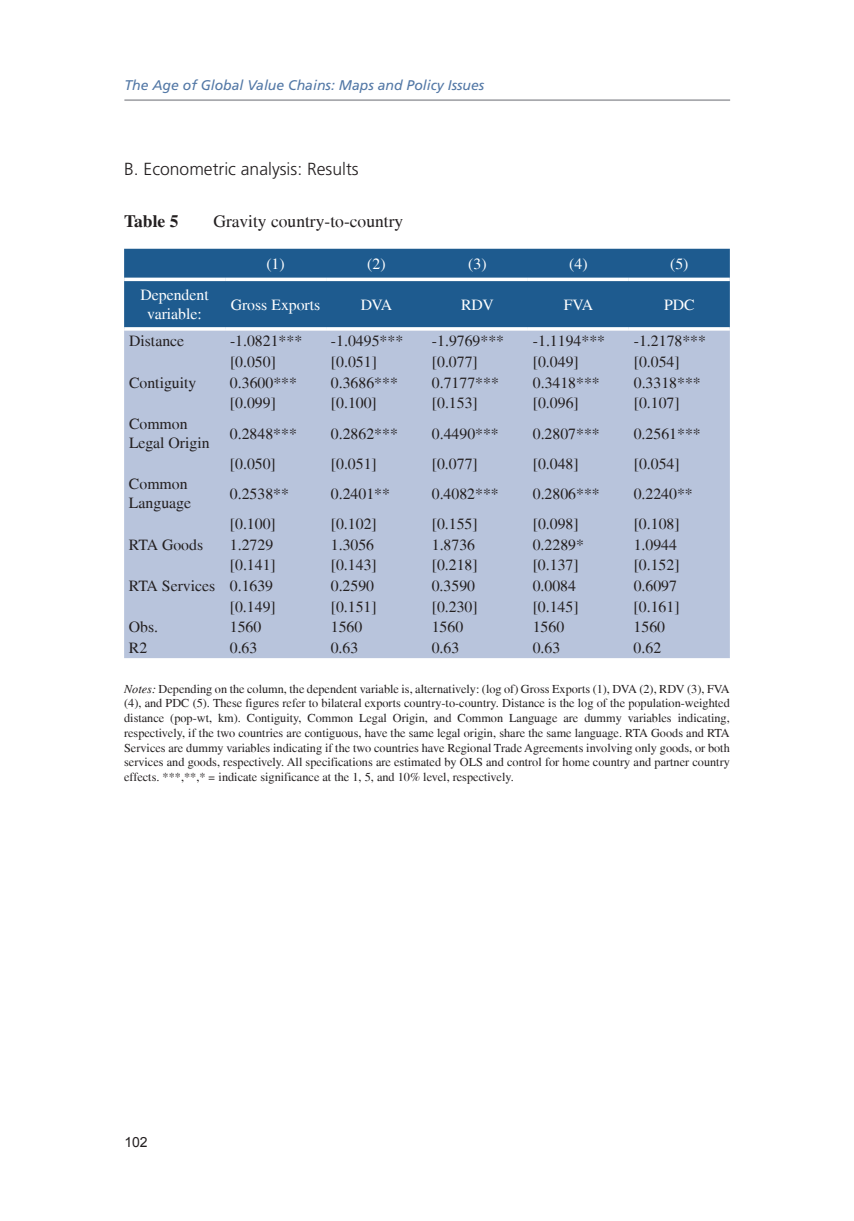
<style>
.page{position:relative;width:854px;height:1221px;background:#fff}
.page>*{position:absolute;margin:0;border:0;box-sizing:border-box;transform-origin:0 0}
.t1{font:300 17.5px "Frutiger LT";color:#231f20}
.t2{font:17.5px "Times LT";color:#231f20}
.t3{font:700 17.5px "Times LT";color:#231f20}
.t4{font:15.75px/18.9px "Times LT";color:#231f20}
.t5{font:15.75px/18.9px "Times LT";color:#fff;text-align:center}
.t6{font:italic 14px "Frutiger LT";color:#5378a6}
.t7{font:14px "Arial";color:#231f20}
.t8{font:12.25px/14.7px "Times LT";color:#231f20;text-align:justify}
.s1{font-style:italic}
</style>
<div class="page">
<hr style="left:124px;top:99px;width:605px;height:2px;background:#a8a9ad">
<div style="left:124px;top:249px;width:605px;height:78px;background:#1e5b8f"></div>
<div style="left:124px;top:330px;width:605px;height:328px;background:#b8c4dc"></div>
<svg style="left:124px;top:277px;width:101px;height:4px"></svg>
<svg style="left:225px;top:277px;width:101px;height:4px"></svg>
<svg style="left:326px;top:277px;width:101px;height:4px"></svg>
<svg style="left:427px;top:277px;width:100px;height:4px"></svg>
<svg style="left:527px;top:277px;width:101px;height:4px"></svg>
<svg style="left:628px;top:277px;width:101px;height:4px"></svg>
<p class="t6" style="left:124px;top:77px;width:361px">The Age of Global Value Chains: Maps and Policy Issues</p>
<h1 class="t1" style="left:124px;top:159px;width:236px">B. Econometric analysis: Results</h1>
<h1 class="t3" style="left:124px;top:210px;width:56px">Table 5</h1>
<h1 class="t2" style="left:213px;top:211px;width:191px">Gravity country-to-country</h1>
<p class="t5" style="left:266px;top:254px;width:20px">(1)</p>
<p class="t5" style="left:367px;top:254px;width:20px">(2)</p>
<p class="t5" style="left:468px;top:254px;width:20px">(3)</p>
<p class="t5" style="left:569px;top:254px;width:20px">(4)</p>
<p class="t5" style="left:670px;top:254px;width:20px">(5)</p>
<p class="t5" style="left:140px;top:285px;width:70px">Dependent variable:</p>
<p class="t5" style="left:230px;top:295px;width:91px">Gross Exports</p>
<p class="t5" style="left:361px;top:295px;width:33px">DVA</p>
<p class="t5" style="left:461px;top:295px;width:34px">RDV</p>
<p class="t5" style="left:563px;top:295px;width:31px">FVA</p>
<p class="t5" style="left:663px;top:295px;width:32px">PDC</p>
<p class="t4" style="left:129px;top:331px;width:57px">Distance</p>
<p class="t4" style="left:230px;top:331px;width:74px">-1.0821***</p>
<p class="t4" style="left:331px;top:331px;width:74px">-1.0495***</p>
<p class="t4" style="left:432px;top:331px;width:74px">-1.9769***</p>
<p class="t4" style="left:532px;top:331px;width:74px">-1.1194***</p>
<p class="t4" style="left:633px;top:331px;width:74px">-1.2178***</p>
<p class="t4" style="left:230px;top:352px;width:47px">[0.050]</p>
<p class="t4" style="left:331px;top:352px;width:47px">[0.051]</p>
<p class="t4" style="left:432px;top:352px;width:47px">[0.077]</p>
<p class="t4" style="left:532px;top:352px;width:47px">[0.049]</p>
<p class="t4" style="left:633px;top:352px;width:47px">[0.054]</p>
<p class="t4" style="left:129px;top:373px;width:69px">Contiguity</p>
<p class="t4" style="left:230px;top:373px;width:68px">0.3600***</p>
<p class="t4" style="left:331px;top:373px;width:68px">0.3686***</p>
<p class="t4" style="left:432px;top:373px;width:68px">0.7177***</p>
<p class="t4" style="left:532px;top:373px;width:68px">0.3418***</p>
<p class="t4" style="left:633px;top:373px;width:68px">0.3318***</p>
<p class="t4" style="left:230px;top:393px;width:47px">[0.099]</p>
<p class="t4" style="left:331px;top:393px;width:47px">[0.100]</p>
<p class="t4" style="left:431px;top:393px;width:47px">[0.153]</p>
<p class="t4" style="left:532px;top:393px;width:47px">[0.096]</p>
<p class="t4" style="left:633px;top:393px;width:47px">[0.107]</p>
<p class="t4" style="left:129px;top:414px;width:82px">Common<br>Legal Origin</p>
<p class="t4" style="left:230px;top:424px;width:68px">0.2848***</p>
<p class="t4" style="left:331px;top:424px;width:68px">0.2862***</p>
<p class="t4" style="left:431px;top:424px;width:68px">0.4490***</p>
<p class="t4" style="left:532px;top:424px;width:68px">0.2807***</p>
<p class="t4" style="left:633px;top:424px;width:68px">0.2561***</p>
<p class="t4" style="left:230px;top:454px;width:47px">[0.050]</p>
<p class="t4" style="left:331px;top:454px;width:47px">[0.051]</p>
<p class="t4" style="left:431px;top:454px;width:47px">[0.077]</p>
<p class="t4" style="left:532px;top:454px;width:47px">[0.048]</p>
<p class="t4" style="left:633px;top:454px;width:47px">[0.054]</p>
<p class="t4" style="left:129px;top:474px;width:64px">Common<br>Language</p>
<p class="t4" style="left:230px;top:484px;width:61px">0.2538**</p>
<p class="t4" style="left:331px;top:484px;width:61px">0.2401**</p>
<p class="t4" style="left:431px;top:484px;width:68px">0.4082***</p>
<p class="t4" style="left:532px;top:484px;width:68px">0.2806***</p>
<p class="t4" style="left:633px;top:484px;width:61px">0.2240**</p>
<p class="t4" style="left:230px;top:514px;width:47px">[0.100]</p>
<p class="t4" style="left:331px;top:514px;width:47px">[0.102]</p>
<p class="t4" style="left:431px;top:514px;width:47px">[0.155]</p>
<p class="t4" style="left:532px;top:514px;width:47px">[0.098]</p>
<p class="t4" style="left:633px;top:514px;width:47px">[0.108]</p>
<p class="t4" style="left:129px;top:535px;width:76px">RTA Goods</p>
<p class="t4" style="left:230px;top:535px;width:45px">1.2729</p>
<p class="t4" style="left:331px;top:535px;width:45px">1.3056</p>
<p class="t4" style="left:431px;top:535px;width:45px">1.8736</p>
<p class="t4" style="left:532px;top:535px;width:53px">0.2289*</p>
<p class="t4" style="left:633px;top:535px;width:45px">1.0944</p>
<p class="t4" style="left:230px;top:555px;width:47px">[0.141]</p>
<p class="t4" style="left:331px;top:555px;width:47px">[0.143]</p>
<p class="t4" style="left:431px;top:555px;width:47px">[0.218]</p>
<p class="t4" style="left:532px;top:555px;width:47px">[0.137]</p>
<p class="t4" style="left:633px;top:555px;width:47px">[0.152]</p>
<p class="t4" style="left:129px;top:576px;width:146px">RTA Services 0.1639</p>
<p class="t4" style="left:331px;top:576px;width:45px">0.2590</p>
<p class="t4" style="left:431px;top:576px;width:45px">0.3590</p>
<p class="t4" style="left:532px;top:576px;width:45px">0.0084</p>
<p class="t4" style="left:633px;top:576px;width:45px">0.6097</p>
<p class="t4" style="left:230px;top:597px;width:47px">[0.149]</p>
<p class="t4" style="left:331px;top:597px;width:47px">[0.151]</p>
<p class="t4" style="left:431px;top:597px;width:47px">[0.230]</p>
<p class="t4" style="left:532px;top:597px;width:47px">[0.145]</p>
<p class="t4" style="left:633px;top:597px;width:47px">[0.161]</p>
<p class="t4" style="left:129px;top:617px;width:31px">Obs.</p>
<p class="t4" style="left:230px;top:617px;width:33px">1560</p>
<p class="t4" style="left:330px;top:617px;width:33px">1560</p>
<p class="t4" style="left:431px;top:617px;width:33px">1560</p>
<p class="t4" style="left:532px;top:617px;width:33px">1560</p>
<p class="t4" style="left:633px;top:617px;width:33px">1560</p>
<p class="t4" style="left:129px;top:638px;width:20px">R2</p>
<p class="t4" style="left:230px;top:638px;width:29px">0.63</p>
<p class="t4" style="left:330px;top:638px;width:29px">0.63</p>
<p class="t4" style="left:431px;top:638px;width:29px">0.63</p>
<p class="t4" style="left:532px;top:638px;width:29px">0.63</p>
<p class="t4" style="left:633px;top:638px;width:29px">0.62</p>
<p class="t8" style="left:124px;top:681px;width:607px"><span class="s1">Notes:</span> Depending on the column, the dependent variable is, alternatively: (log of) Gross Exports (1), DVA (2), RDV (3), FVA (4), and PDC (5). These figures refer to bilateral exports country-to-country. Distance is the log of the population-weighted distance (pop-wt, km). Contiguity, Common Legal Origin, and Common Language are dummy variables indicating, respectively, if the two countries are contiguous, have the same legal origin, share the same language. RTA Goods and RTA Services are dummy variables indicating if the two countries have Regional Trade Agreements involving only goods, or both services and goods, respectively. All specifications are estimated by OLS and control for home country and partner country effects. ***,**,* = indicate significance at the 1, 5, and 10% level, respectively.</p>
<p class="t7" style="left:124px;top:1132px;width:25px">102</p>
</div>
